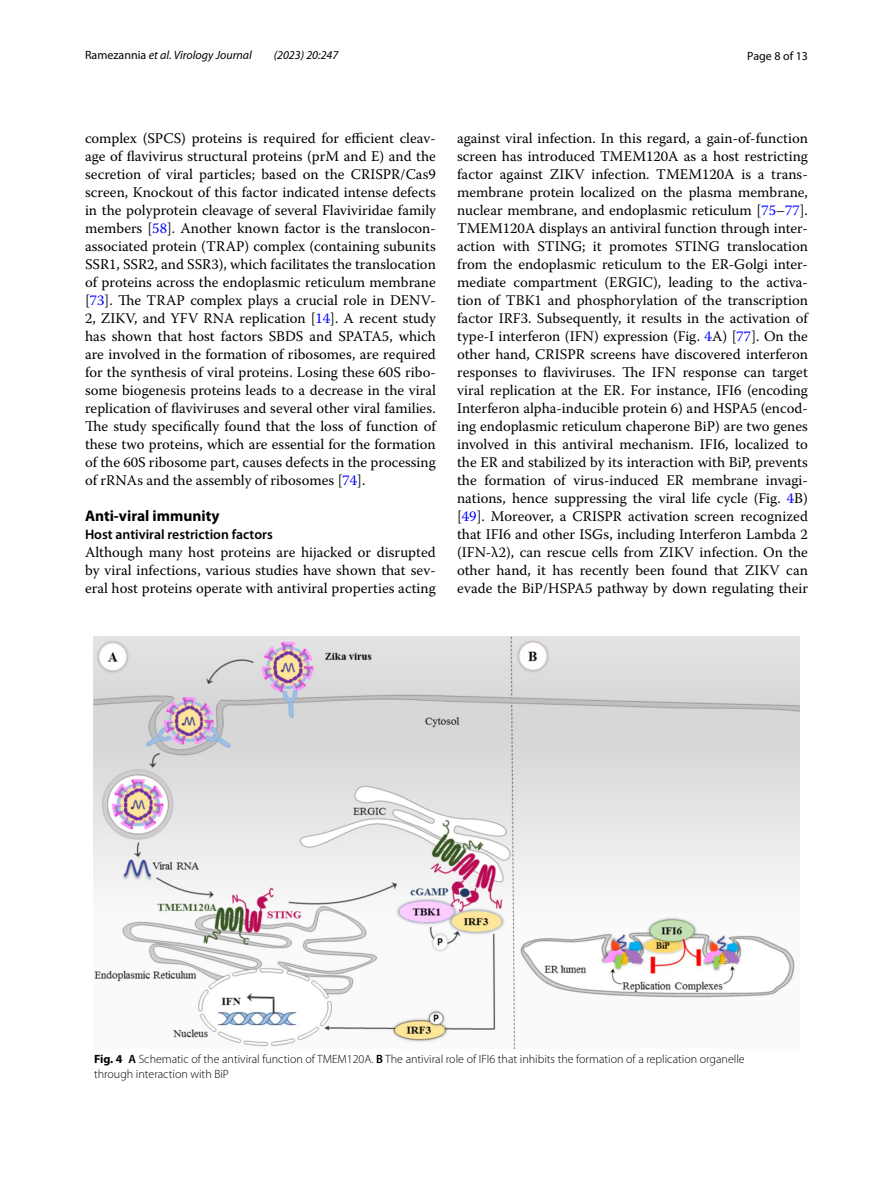
<style>
.page{position:relative;width:893px;height:1187px;background:#fff}
.page>*{position:absolute;margin:0;border:0;box-sizing:border-box;transform-origin:0 0}
.t1{font:700 15.45px "Myriad Pro";color:#000}
.t2{font:14.7px/18px "Warnock Pro";color:#000;text-align:justify}
.t3{font:600 13.8px "Myriad Pro";color:#000}
.t4{font:300 12px/15px "Myriad Pro";color:#000}
.t5{font:italic 12px "Myriad Pro";color:#000}
.t6{font:12px "Myriad Pro";color:#000}
.s1{font-style:normal}
.s2{color:#00f}
.s3{font-weight:700}
.s4{font-weight:600}
</style>
<div class="page">
<img style="left:94px;top:636px;width:705px;height:411px">
<p class="t5" style="left:85px;top:48px;width:168px"><span class="s1">Ramezannia</span> et al. Virology Journal</p>
<p class="t5" style="left:274px;top:48px;width:66px">(2023) 20:247</p>
<p class="t6" style="left:747px;top:48px;width:62px">Page 8 of 13</p>
<p class="t2" style="left:85px;top:128px;width:352px">complex (SPCS) proteins is required for efficient cleav&shy;age of flavivirus structural proteins (prM and E) and the secretion of viral particles; based on the CRISPR/Cas9 screen, Knockout of this factor indicated intense defects in the polyprotein cleavage of several Flaviviridae family members [<span class="s2">58</span>]. Another known factor is the translocon&shy;associated protein (TRAP) complex (containing subunits SSR1, SSR2, and SSR3), which facilitates the translocation of proteins across the endoplasmic reticulum membrane [<span class="s2">73</span>]. The TRAP complex plays a crucial role in DENV-2, ZIKV, and YFV RNA replication [<span class="s2">14</span>]. A recent study has shown that host factors SBDS and SPATA5, which are involved in the formation of ribosomes, are required for the synthesis of viral proteins. Losing these 60S ribo&shy;some biogenesis proteins leads to a decrease in the viral replication of flaviviruses and several other viral families.<br>The study specifically found that the loss of function of these two proteins, which are essential for the formation of the 60S ribosome part, causes defects in the processing of rRNAs and the assembly of ribosomes [<span class="s2">74</span>].</p>
<p class="t1" style="left:85px;top:505px;width:136px">Anti‑viral immunity</p>
<p class="t3" style="left:85px;top:525px;width:189px">Host antiviral restriction factors</p>
<p class="t2" style="left:85px;top:542px;width:352px">Although many host proteins are hijacked or disrupted by viral infections, various studies have shown that sev&shy;eral host proteins operate with antiviral properties acting</p>
<p class="t2" style="left:457px;top:128px;width:352px">against viral infection. In this regard, a gain-of-function screen has introduced TMEM120A as a host restricting factor against ZIKV infection. TMEM120A is a trans&shy;membrane protein localized on the plasma membrane, nuclear membrane, and endoplasmic reticulum [<span class="s2">75</span>–<span class="s2">77</span>].<br>TMEM120A displays an antiviral function through inter&shy;action with STING; it promotes STING translocation from the endoplasmic reticulum to the ER-Golgi inter&shy;mediate compartment (ERGIC), leading to the activa&shy;tion of TBK1 and phosphorylation of the transcription factor IRF3. Subsequently, it results in the activation of type-I interferon (IFN) expression (Fig. <span class="s2">4</span>A) [<span class="s2">77</span>]. On the other hand, CRISPR screens have discovered interferon responses to flaviviruses. The IFN response can target viral replication at the ER. For instance, IFI6 (encoding Interferon alpha-inducible protein 6) and HSPA5 (encod&shy;ing endoplasmic reticulum chaperone BiP) are two genes involved in this antiviral mechanism. IFI6, localized to the ER and stabilized by its interaction with BiP, prevents the formation of virus-induced ER membrane invagi&shy;nations, hence suppressing the viral life cycle (Fig. <span class="s2">4</span>B) [<span class="s2">49</span>]. Moreover, a CRISPR activation screen recognized that IFI6 and other ISGs, including Interferon Lambda 2 (IFN-λ2), can rescue cells from ZIKV infection. On the other hand, it has recently been found that ZIKV can evade the BiP/HSPA5 pathway by down regulating their</p>
<p class="t4" style="left:94px;top:1051px;width:652px"><span class="s3">Fig. 4</span> <span class="s4">A</span> Schematic of the antiviral function of TMEM120A. <span class="s4">B</span> The antiviral role of IFI6 that inhibits the formation of a replication organelle through interaction with BiP</p>
</div>
